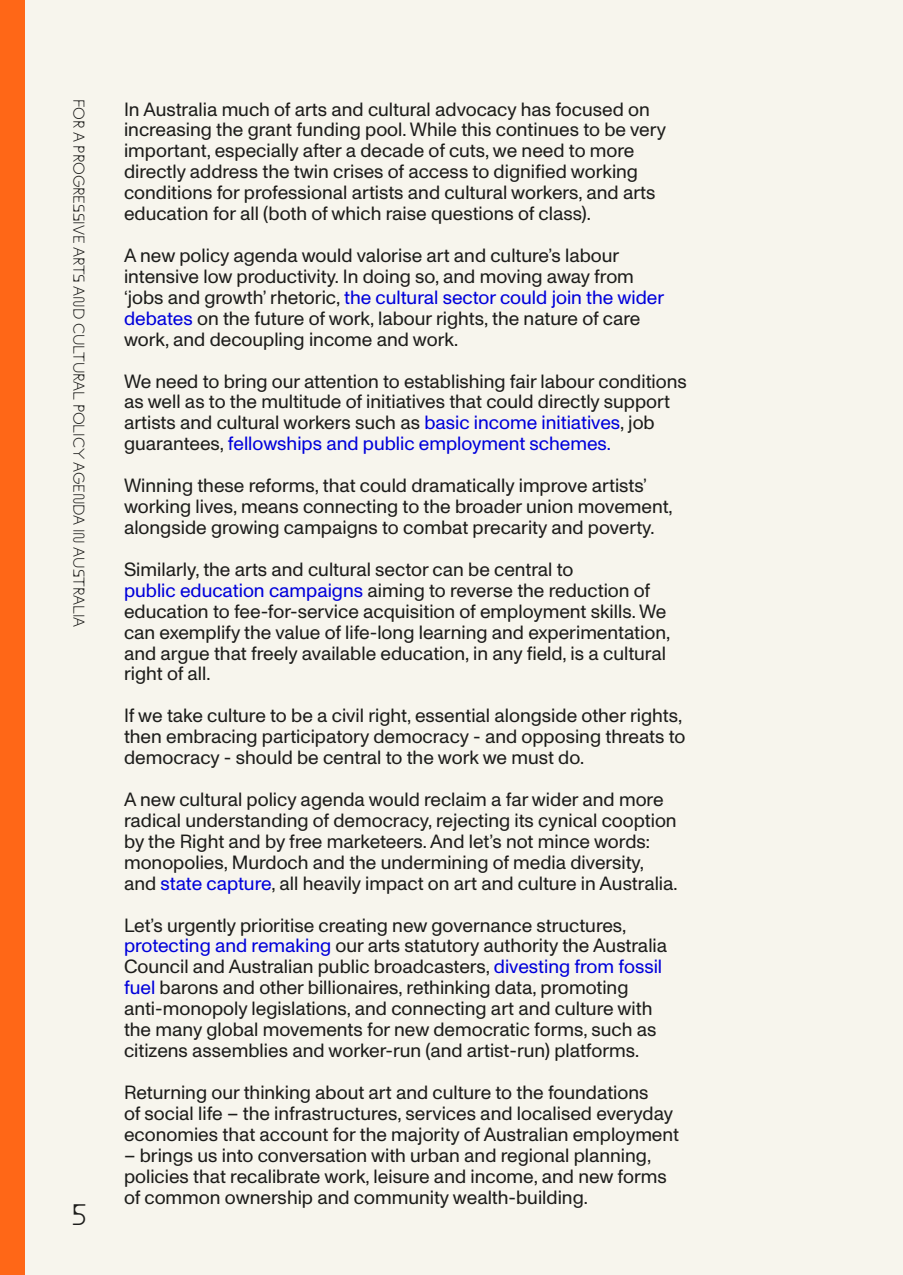
<style>
.page{position:relative;width:903px;height:1275px;background:#fff}
.page>*{position:absolute;margin:0;border:0;box-sizing:border-box;transform-origin:0 0}
.t1{font:300 29.57px "ABC Maxi Round";color:#1d1d1b}
.t2{font:19.25px/21px "ABC Monument Grotesk";color:#1d1d1b}
.t3{font:300 15.75px "ABC Maxi Round";color:#1d1d1b}
.s1{color:#0000db}
</style>
<div class="page">
<div style="left:25px;top:0;width:878px;height:1275px;background:#f7f5ed"></div>
<div style="left:0;top:0;width:25px;height:1275px;background:#ff6717"></div>
<p class="t3" style="left:89px;top:99px;width:530px;rotate:90deg">FOR A PROGRESSIVE ARTS AND CULTURAL POLICY AGENDA IN AUSTRALIA</p>
<h1 class="t1" style="left:71px;top:1196px;width:17px">5</h1>
<p class="t2" style="left:124px;top:98px;width:543px">In Australia much of arts and cultural advocacy has focused on increasing the grant funding pool. While this continues to be very important, especially after a decade of cuts, we need to more directly address the twin crises of access to dignified working conditions for professional artists and cultural workers, and arts education for all (both of which raise questions of class).</p>
<p class="t2" style="left:124px;top:245px;width:542px">A new policy agenda would valorise art and culture’s labour intensive low productivity. In doing so, and moving away from ‘jobs and growth’ rhetoric, <span class="s1">the cultural sector could join the wider debates</span> on the future of work, labour rights, the nature of care work, and decoupling income and work.</p>
<p class="t2" style="left:124px;top:370px;width:564px">We need to bring our attention to establishing fair labour conditions as well as to the multitude of initiatives that could directly support artists and cultural workers such as <span class="s1">basic income initiatives</span>, job guarantees, <span class="s1">fellowships and public employment schemes.</span></p>
<p class="t2" style="left:124px;top:475px;width:550px">Winning these reforms, that could dramatically improve artists’ working lives, means connecting to the broader union movement, alongside growing campaigns to combat precarity and poverty.</p>
<p class="t2" style="left:124px;top:559px;width:548px">Similarly, the arts and cultural sector can be central to<br><span class="s1">public education campaigns</span> aiming to reverse the reduction of education to fee-for-service acquisition of employment skills. We can exemplify the value of life-long learning and experimentation, and argue that freely available education, in any field, is a cultural right of all.</p>
<p class="t2" style="left:124px;top:705px;width:563px">If we take culture to be a civil right, essential alongside other rights, then embracing participatory democracy - and opposing threats to democracy - should be central to the work we must do.</p>
<p class="t2" style="left:124px;top:789px;width:555px">A new cultural policy agenda would reclaim a far wider and more radical understanding of democracy, rejecting its cynical cooption by the Right and by free marketeers. And let’s not mince words: monopolies, Murdoch and the undermining of media diversity, and <span class="s1">state capture</span>, all heavily impact on art and culture in Australia.</p>
<p class="t2" style="left:124px;top:914px;width:545px">Let’s urgently prioritise creating new governance structures, <span class="s1">protecting and remaking</span> our arts statutory authority the Australia Council and Australian public broadcasters, <span class="s1">divesting from fossil fuel</span> barons and other billionaires, rethinking data, promoting anti-monopoly legislations, and connecting art and culture with the many global movements for new democratic forms, such as citizens assemblies and worker-run (and artist-run) platforms.</p>
<p class="t2" style="left:124px;top:1082px;width:556px">Returning our thinking about art and culture to the foundations<br>of social life – the infrastructures, services and localised everyday economies that account for the majority of Australian employment</p>
<p class="t2" style="left:124px;top:1144px;width:544px">– brings us into conversation with urban and regional planning, policies that recalibrate work, leisure and income, and new forms of common ownership and community wealth-building.</p>
</div>
